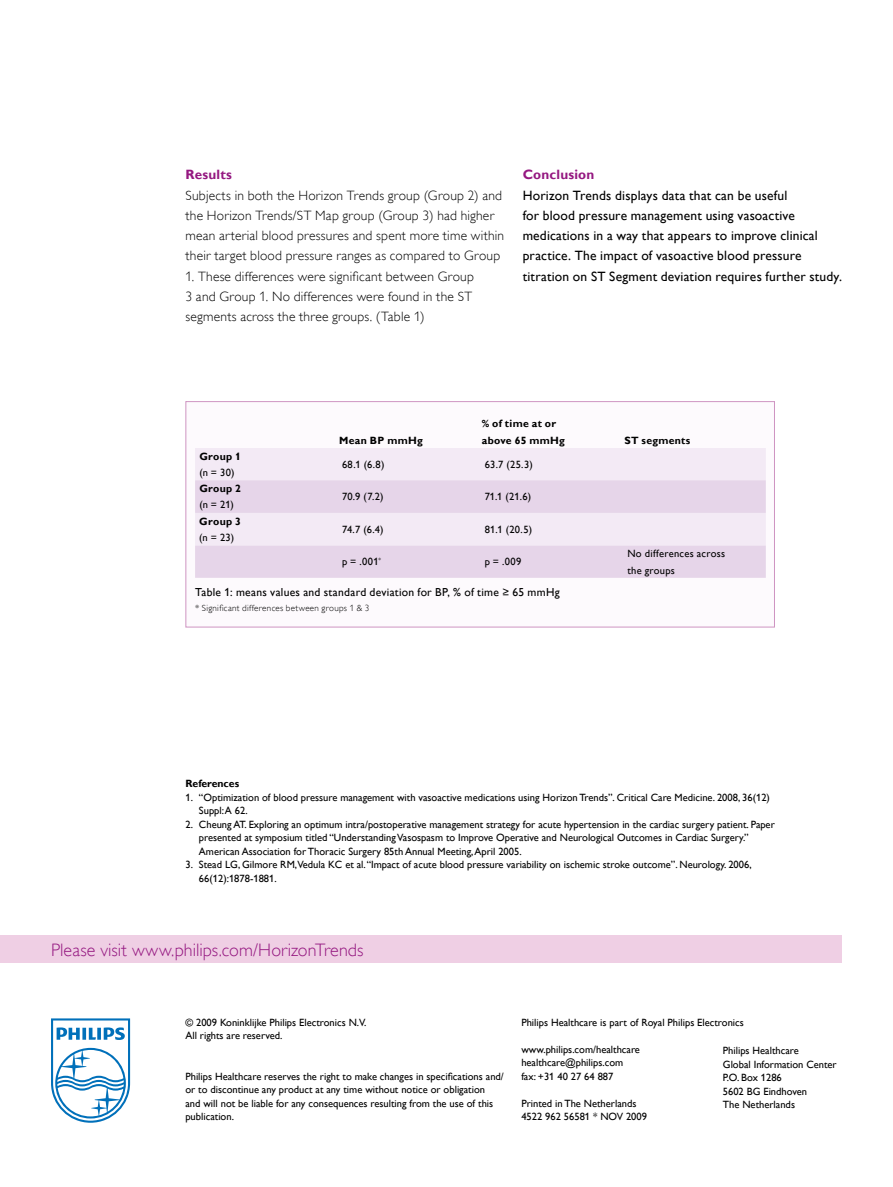
<style>
.page{position:relative;width:893px;height:1187px;background:#fff}
.page>*{position:absolute;margin:0;border:0;box-sizing:border-box;transform-origin:0 0}
.t1{font:18px "Gill Sans Alt One WGL Light";letter-spacing:.005em;color:#951881}
.t2{font:13.5px/20.2px "Gill Sans Alt One WGL Light";letter-spacing:.015em;color:#000}
.t3{font:13.5px/20.2px "Gill Sans Alt One WGL";letter-spacing:.015em;color:#000}
.t4{font:700 13.5px "Gill Sans Alt One WGL";letter-spacing:.015em;color:#951881}
.t5{font:11.55px "Gill Sans Alt One WGL";letter-spacing:.025em;color:#000}
.t6{font:10.5px/13.5px "Gill Sans Alt One WGL";color:#000}
.t7{font:700 10.5px/16.5px "Gill Sans Alt One WGL";letter-spacing:.025em;color:#000}
.t8{font:10.5px/16.5px "Gill Sans Alt One WGL";letter-spacing:.025em;color:#000}
.t9{font:700 10.5px "Gill Sans Alt One WGL";color:#000}
.t10{font:9px "Gill Sans Alt One WGL Light";letter-spacing:.035em;color:#000}
</style>
<div class="page">
<div style="left:0;top:935px;width:842px;height:27px;background:#efcfe4"></div>
<div style="left:185px;top:401px;width:590px;height:226px;background:#fdfafd;border:1px solid #cf95c2"></div>
<div style="left:195px;top:448px;width:571px;height:32px;background:#f3eaf5"></div>
<svg style="left:195px;top:480px;width:571px;height:97px;fill:#e6d5e9"></svg>
<svg style="left:51px;top:1018px;width:79px;height:104px"></svg>
<p class="t4" style="left:185px;top:165px;width:48px">Results</p>
<p class="t2" style="left:185px;top:185px;width:320px">Subjects in both the Horizon Trends group (Group 2) and the Horizon Trends/ST Map group (Group 3) had higher mean arterial blood pressures and spent more time within their target blood pressure ranges as compared to Group</p>
<p class="t2" style="left:185px;top:266px;width:290px">1. These differences were significant between Group<br>3 and Group 1. No differences were found in the ST segments across the three groups. (Table 1)</p>
<p class="t4" style="left:523px;top:165px;width:73px">Conclusion</p>
<p class="t3" style="left:523px;top:185px;width:321px">Horizon Trends displays data that can be useful<br>for blood pressure management using vasoactive medications in a way that appears to improve clinical practice. The impact of vasoactive blood pressure titration on ST Segment deviation requires further study.</p>
<p class="t7" style="left:199px;top:447px;width:43px">Group 1</p>
<p class="t6" style="left:199px;top:465px;width:37px">(n = 30)</p>
<p class="t7" style="left:199px;top:480px;width:43px">Group 2</p>
<p class="t6" style="left:199px;top:498px;width:36px">(n = 21)</p>
<p class="t7" style="left:339px;top:432px;width:85px">Mean BP mmHg</p>
<p class="t7" style="left:482px;top:415px;width:85px">% of time at or above 65 mmHg</p>
<p class="t6" style="left:342px;top:457px;width:44px">68.1 (6.8)</p>
<p class="t6" style="left:485px;top:457px;width:50px">63.7 (25.3)</p>
<p class="t6" style="left:342px;top:490px;width:43px">70.9 (7.2)</p>
<p class="t6" style="left:485px;top:490px;width:48px">71.1 (21.6)</p>
<p class="t7" style="left:624px;top:432px;width:68px">ST segments</p>
<p class="t7" style="left:199px;top:512px;width:43px">Group 3</p>
<p class="t6" style="left:199px;top:530px;width:36px">(n = 23)</p>
<p class="t6" style="left:342px;top:522px;width:43px">74.7 (6.4)</p>
<p class="t6" style="left:485px;top:522px;width:49px">81.1 (20.5)</p>
<p class="t6" style="left:342px;top:555px;width:41px">p = .001<sup>*</sup></p>
<p class="t6" style="left:485px;top:555px;width:38px">p = .009</p>
<p class="t8" style="left:627px;top:545px;width:99px">No differences across the groups</p>
<p class="t5" style="left:195px;top:584px;width:366px">Table 1: means values and standard deviation for BP, % of time ≥ 65 mmHg</p>
<p class="t10" style="left:195px;top:601px;width:176px">* Significant differences between groups 1 &amp; 3</p>
<p class="t9" style="left:185px;top:776px;width:55px">References</p>
<p class="t6" style="left:199px;top:790px;width:572px;text-indent:-14px">1. “Optimization of blood pressure management with vasoactive medications using Horizon Trends”. Critical Care Medicine. 2008, 36(12)<br>Suppl: A 62.</p>
<p class="t6" style="left:199px;top:817px;width:577px;text-indent:-14px">2. Cheung AT. Exploring an optimum intra/postoperative management strategy for acute hypertension in the cardiac surgery patient. Paper presented at symposium titled “Understanding Vasospasm to Improve Operative and Neurological Outcomes in Cardiac Surgery.”<br>American Association for Thoracic Surgery 85th Annual Meeting, April 2005.</p>
<p class="t6" style="left:199px;top:857px;width:554px;text-indent:-14px">3. Stead LG, Gilmore RM,Vedula KC et al. “Impact of acute blood pressure variability on ischemic stroke outcome”. Neurology. 2006,<br>66(12):1878-1881.</p>
<h1 class="t1" style="left:51px;top:938px;width:314px">Please visit www.philips.com/HorizonTrends</h1>
<p class="t6" style="left:185px;top:1015px;width:183px">© 2009 Koninklijke Philips Electronics N.V.<br>All rights are reserved.</p>
<p class="t6" style="left:185px;top:1069px;width:320px">Philips Healthcare reserves the right to make changes in specifications and/ or to discontinue any product at any time without notice or obligation<br>and will not be liable for any consequences resulting from the use of this publication.</p>
<p class="t6" style="left:521px;top:1015px;width:224px">Philips Healthcare is part of Royal Philips Electronics</p>
<p class="t6" style="left:521px;top:1042px;width:120px">www.philips.com/healthcare healthcare@philips.com fax: +31 40 27 64 887</p>
<p class="t6" style="left:521px;top:1096px;width:127px">Printed in The Netherlands<br>4522 962 56581 * NOV 2009</p>
<p class="t6" style="left:723px;top:1043px;width:115px">Philips Healthcare<br>Global Information Center<br>P.O. Box 1286<br>5602 BG Eindhoven<br>The Netherlands</p>
</div>
